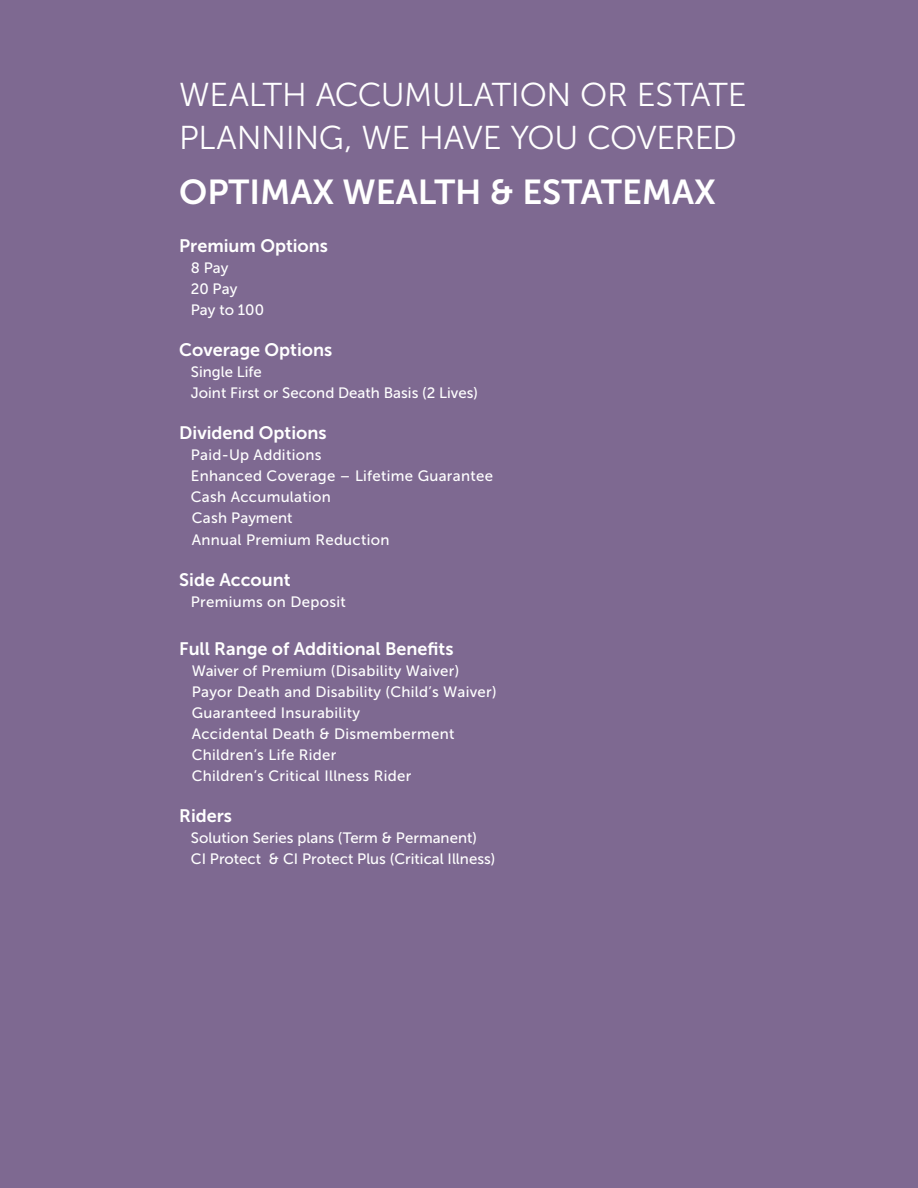
<style>
.page{position:relative;width:918px;height:1188px;background:#7e6991}
.page>*{position:absolute;margin:0;border:0;box-sizing:border-box;transform-origin:0 0}
.t1{font:34.5px "Museo Sans 700";color:#fff}
.t2{font:33px/43.2px "Museo Sans 300";letter-spacing:-.01em;color:#fff}
.t3{font:18px "Museo Sans 700";color:#fff}
.t4{font:15px/21px "Museo Sans 500";letter-spacing:.02em;color:#fff}
.t5{font:15px/21px "Museo Sans 500";color:#fff}
</style>
<div class="page">
<h2 class="t2" style="left:179px;top:73px;width:569px">WEALTH ACCUMULATION OR ESTATE<br>PLANNING, WE HAVE YOU COVERED</h2>
<h1 class="t1" style="left:179px;top:173px;width:538px">OPTIMAX WEALTH &amp; ESTATEMAX</h1>
<p class="t3" style="left:179px;top:236px;width:150px">Premium Options</p>
<p class="t5" style="left:191px;top:257px;width:75px">8 Pay<br>20 Pay<br>Pay to 100</p>
<p class="t3" style="left:179px;top:340px;width:155px">Coverage Options</p>
<p class="t5" style="left:191px;top:361px;width:289px">Single Life<br>Joint First or Second Death Basis (2 Lives)</p>
<p class="t3" style="left:179px;top:423px;width:149px">Dividend Options</p>
<p class="t4" style="left:191px;top:445px;width:304px">Paid-Up Additions<br>Enhanced Coverage – Lifetime Guarantee<br>Cash Accumulation<br>Cash Payment<br>Annual Premium Reduction</p>
<p class="t3" style="left:179px;top:570px;width:113px">Side Account</p>
<p class="t4" style="left:191px;top:592px;width:156px">Premiums on Deposit</p>
<p class="t3" style="left:179px;top:639px;width:276px">Full Range of Additional Benefits</p>
<p class="t4" style="left:192px;top:661px;width:306px">Waiver of Premium (Disability Waiver)<br>Payor Death and Disability (Child’s Waiver)<br>Guaranteed Insurability<br>Accidental Death &amp; Dismemberment Children’s Life Rider<br>Children’s Critical Illness Rider</p>
<p class="t3" style="left:179px;top:806px;width:54px">Riders</p>
<p class="t5" style="left:191px;top:828px;width:306px">Solution Series plans (Term &amp; Permanent)<br>CI Protect &amp; CI Protect Plus (Critical Illness)</p>
</div>
